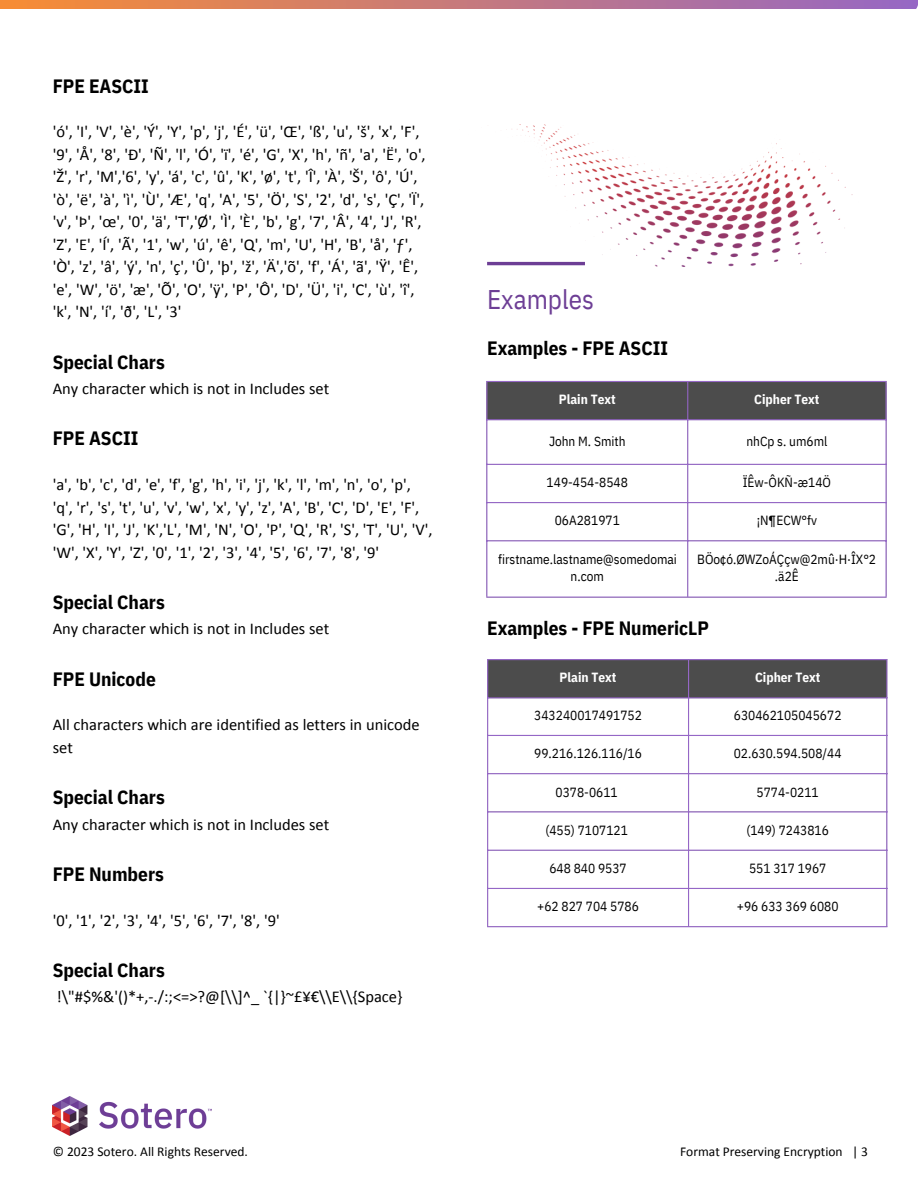
<style>
.page{position:relative;width:918px;height:1188px;background:#fff}
.page>*{position:absolute;margin:0;border:0;box-sizing:border-box;transform-origin:0 0}
.t1{font:27px "IBM Plex Sans Cond";color:#6d3e95}
.t2{font:700 19.35px "IBM Plex Sans Cond";color:#000}
.t3{font:16.5px/22.5px "Calibri";color:#000}
.t4{font:13.5px "Calibri";color:#000}
.t5{font:13.35px/17.7px "IBM Plex Sans Cond";color:#000;text-align:center}
.t6{font:700 13.35px "IBM Plex Sans Cond";color:#fff}
</style>
<div class="page">
<svg style="left:0;top:0;width:918px;height:8px;background:#c6797b"></svg>
<div style="left:487px;top:382px;width:399px;height:37px;background:#4c4c4c"></div>
<hr style="left:486px;top:382px;width:1px;height:215px;background:#9567c6">
<hr style="left:687px;top:382px;width:1px;height:215px;background:#9567c6">
<hr style="left:886px;top:382px;width:1px;height:215px;background:#9567c6">
<hr style="left:486px;top:381px;width:401px;height:1px;background:#9567c6">
<hr style="left:486px;top:419px;width:401px;height:1px;background:#9567c6">
<hr style="left:486px;top:464px;width:401px;height:1px;background:#9567c6">
<hr style="left:486px;top:502px;width:401px;height:1px;background:#9567c6">
<hr style="left:486px;top:540px;width:401px;height:1px;background:#9567c6">
<hr style="left:486px;top:597px;width:401px;height:1px;background:#9567c6">
<div style="left:488px;top:660px;width:398px;height:37px;background:#4c4c4c"></div>
<hr style="left:487px;top:660px;width:1px;height:266px;background:#9567c6">
<hr style="left:688px;top:660px;width:1px;height:266px;background:#9567c6">
<hr style="left:886px;top:660px;width:1px;height:266px;background:#9567c6">
<hr style="left:487px;top:659px;width:400px;height:1px;background:#9567c6">
<hr style="left:487px;top:697px;width:400px;height:1px;background:#9567c6">
<hr style="left:487px;top:735px;width:400px;height:1px;background:#9567c6">
<hr style="left:487px;top:773px;width:400px;height:1px;background:#9567c6">
<hr style="left:487px;top:811px;width:400px;height:2px;background:#9567c6">
<hr style="left:487px;top:850px;width:400px;height:1px;background:#9567c6">
<hr style="left:487px;top:888px;width:400px;height:1px;background:#9567c6">
<hr style="left:487px;top:926px;width:400px;height:1px;background:#9567c6">
<img style="left:487px;top:125px;width:366px;height:142px">
<img style="left:53px;top:1096px;width:158px;height:40px">
<p class="t2" style="left:53px;top:73px;width:98px">FPE EASCII</p>
<p class="t3" style="left:53px;top:122px;width:374px">'ó', 'I', 'V', 'è', 'Ý', 'Y', 'p', 'j', 'É', 'ü', 'Œ', 'ß', 'u', 'š', 'x', 'F', '9', 'Å', '8', 'Ð', 'Ñ', 'l', 'Ó', 'ï', 'é', 'G', 'X', 'h', 'ñ', 'a', 'Ë', 'o', 'Ž', 'r', 'M','6', 'y', 'á', 'c', 'û', 'K', 'ø', 't', 'Î', 'À', 'Š', 'ô', 'Ú', 'ò', 'ë', 'à', 'ì', 'Ù', 'Æ', 'q', 'A', '5', 'Ö', 'S', '2', 'd', 's', 'Ç', 'Ï', 'v', 'Þ', 'œ', '0', 'ä', 'T','Ø', 'Ì', 'È', 'b', 'g', '7', 'Â', '4', 'J', 'R', 'Z', 'E', 'Í', 'Ã', '1', 'w', 'ú', 'ê', 'Q', 'm', 'U', 'H', 'B', 'å', 'ƒ', 'Ò', 'z', 'â', 'ý', 'n', 'ç', 'Û', 'þ', 'ž', 'Ä','õ', 'f', 'Á', 'ã', 'Ÿ', 'Ê', 'e', 'W', 'ö', 'æ', 'Õ', 'O', 'ÿ', 'P', 'Ô', 'D', 'Ü', 'i', 'C', 'ù', 'î', 'k', 'N', 'í', 'ð', 'L', '3'</p>
<p class="t2" style="left:53px;top:349px;width:114px">Special Chars</p>
<p class="t3" style="left:53px;top:379px;width:278px">Any character which is not in Includes set</p>
<p class="t2" style="left:53px;top:426px;width:87px">FPE ASCII</p>
<p class="t3" style="left:53px;top:475px;width:381px">'a', 'b', 'c', 'd', 'e', 'f', 'g', 'h', 'i', 'j', 'k', 'l', 'm', 'n', 'o', 'p', 'q', 'r', 's', 't', 'u', 'v', 'w', 'x', 'y', 'z', 'A', 'B', 'C', 'D', 'E', 'F', 'G', 'H', 'I', 'J', 'K','L', 'M', 'N', 'O', 'P', 'Q', 'R', 'S', 'T', 'U', 'V', 'W', 'X', 'Y', 'Z', '0', '1', '2', '3', '4', '5', '6', '7', '8', '9'</p>
<p class="t2" style="left:53px;top:589px;width:114px">Special Chars</p>
<p class="t3" style="left:53px;top:619px;width:278px">Any character which is not in Includes set</p>
<p class="t2" style="left:53px;top:666px;width:105px">FPE Unicode</p>
<p class="t3" style="left:53px;top:715px;width:368px">All characters which are identified as letters in unicode set</p>
<p class="t2" style="left:53px;top:785px;width:114px">Special Chars</p>
<p class="t3" style="left:53px;top:814px;width:278px">Any character which is not in Includes set</p>
<p class="t2" style="left:53px;top:861px;width:113px">FPE Numbers</p>
<p class="t3" style="left:53px;top:910px;width:228px">'0', '1', '2', '3', '4', '5', '6', '7', '8', '9'</p>
<p class="t2" style="left:53px;top:957px;width:114px">Special Chars</p>
<p class="t3" style="left:56px;top:987px;width:347px">!\"#$%&amp;'()*+,-./:;&lt;=&gt;?@[\\]^_ `{|}~£¥€\\E\\{Space}</p>
<p class="t4" style="left:53px;top:1146px;width:197px">© 2023 Sotero. All Rights Reserved.</p>
<p class="t1" style="left:487px;top:281px;width:108px">Examples</p>
<p class="t2" style="left:487px;top:335px;width:182px">Examples - FPE ASCII</p>
<p class="t6" style="left:559px;top:391px;width:58px">Plain Text</p>
<p class="t6" style="left:754px;top:391px;width:67px">Cipher Text</p>
<p class="t5" style="left:549px;top:432px;width:78px">John M. Smith</p>
<p class="t5" style="left:746px;top:432px;width:82px">nhCp s. um6ml</p>
<p class="t5" style="left:547px;top:473px;width:83px">149-454-8548</p>
<p class="t5" style="left:743px;top:473px;width:90px">ÏÊw-ÔKÑ-æ14Ö</p>
<p class="t5" style="left:555px;top:512px;width:67px">06A281971</p>
<p class="t5" style="left:757px;top:512px;width:62px">¡N¶ECW°fv</p>
<p class="t5" style="left:498px;top:550px;width:180px">firstname.lastname@somedomai n.com</p>
<p class="t5" style="left:697px;top:550px;width:180px">BÖo¢ó.ØWZoÁÇçw@2mû·H·ÎX°2 .ä2Ê</p>
<p class="t2" style="left:487px;top:615px;width:223px">Examples - FPE NumericLP</p>
<p class="t6" style="left:560px;top:669px;width:58px">Plain Text</p>
<p class="t6" style="left:755px;top:669px;width:67px">Cipher Text</p>
<p class="t5" style="left:534px;top:706px;width:109px">343240017491752</p>
<p class="t5" style="left:734px;top:706px;width:109px">630462105045672</p>
<p class="t5" style="left:534px;top:744px;width:109px">99.216.126.116/16</p>
<p class="t5" style="left:734px;top:744px;width:109px">02.630.594.508/44</p>
<p class="t5" style="left:556px;top:783px;width:64px">0378-0611</p>
<p class="t5" style="left:757px;top:783px;width:64px">5774-0211</p>
<p class="t5" style="left:545px;top:821px;width:84px">(455) 7107121</p>
<p class="t5" style="left:746px;top:821px;width:84px">(149) 7243816</p>
<p class="t5" style="left:549px;top:859px;width:79px">648 840 9537</p>
<p class="t5" style="left:749px;top:859px;width:79px">551 317 1967</p>
<p class="t5" style="left:537px;top:897px;width:103px">+62 827 704 5786</p>
<p class="t5" style="left:737px;top:897px;width:103px">+96 633 369 6080</p>
<p class="t4" style="left:680px;top:1146px;width:190px">Format Preserving Encryption | 3</p>
</div>
